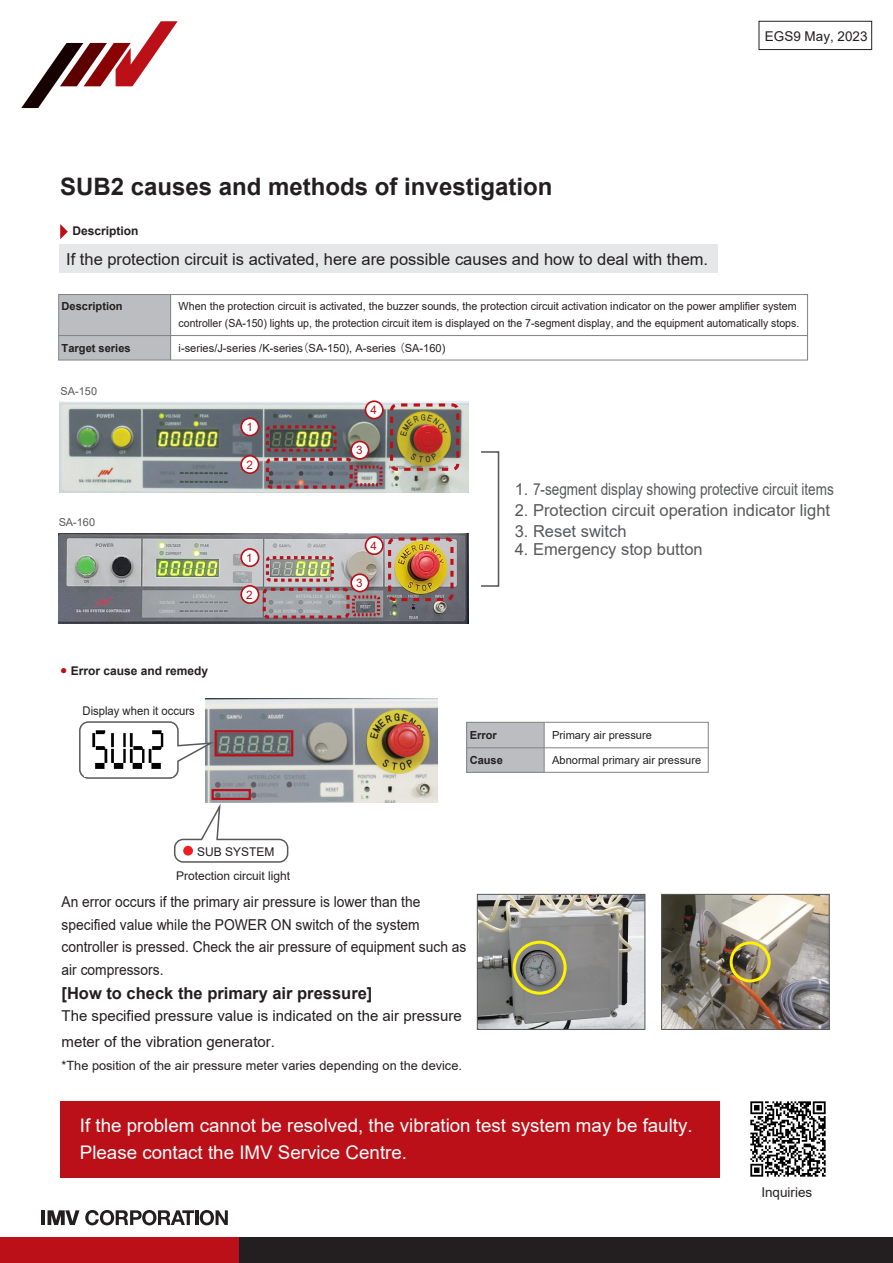
<style>
.page{position:relative;width:893px;height:1263px;background:#fff}
.page>*{position:absolute;margin:0;border:0;box-sizing:border-box;transform-origin:0 0}
.t1{font:700 24px "Arial";color:#231f20}
.t2{font:18.75px/27px "Arial";color:#fff}
.t3{font:16.5px "Arial";color:#57585a}
.t4{font:16.5px "Arial";color:#231f20}
.t5{font:700 16.5px "Arial";color:#231f20}
.t6{font:15px/22.5px "Arial";color:#231f20;scale:.92 1}
.t7{font:15px/25.5px "Arial";color:#231f20}
.t8{font:13.5px "Arial";color:#231f20}
.t9{font:12.75px "Arial";color:#231f20}
.t10{font:700 12px "Arial";color:#231f20}
.t11{font:12px "Arial";color:#231f20}
.t12{font:12px "Arial";color:#231f20;scale:.94 1}
.t13{font:11.7px "Arial";color:#bb1018}
.t14{font:11.1px/17.1px "Arial";color:#231f20}
.t15{font:700 11.1px "Arial";color:#231f20}
.t16{font:10.95px "Arial";color:#57585a}
.s1{font-family:"Koz Go Pro"}
.s2{font-weight:400;color:#bb1018}
</style>
<div class="page">
<div style="left:59px;top:295px;width:112px;height:65px;background:#bcbdc0"></div>
<div style="left:58px;top:294px;width:750px;height:66px;border:1px solid #808285"></div>
<hr style="left:59px;top:335px;width:749px;height:1px;background:#808285">
<hr style="left:170px;top:295px;width:1px;height:65px;background:#808285">
<svg style="left:60px;top:224px;width:8px;height:15px"></svg>
<svg style="left:174px;top:802px;width:115px;height:61px"></svg>
<div style="left:183px;top:846px;width:10px;height:9px;background:#ee1d23;border-radius:50%"></div>
<img style="left:205px;top:699px;width:232px;height:103px">
<svg style="left:79px;top:720px;width:138px;height:59px"></svg>
<div style="left:467px;top:722px;width:77px;height:50px;background:#bcbdc0"></div>
<div style="left:466px;top:722px;width:242px;height:50px;border:1px solid #808285"></div>
<hr style="left:467px;top:747px;width:241px;height:1px;background:#808285">
<hr style="left:544px;top:722px;width:1px;height:50px;background:#808285">
<img style="left:84px;top:725px;width:89px;height:51px">
<div style="left:215px;top:730px;width:78px;height:26px;border:2px solid #bb1018"></div>
<div style="left:211px;top:789px;width:40px;height:11px;border:2px solid #bb1018"></div>
<img style="left:479px;top:896px;width:164px;height:132px">
<div style="left:477px;top:894px;width:168px;height:136px;border:1px solid #57585a"></div>
<img style="left:663px;top:896px;width:165px;height:132px">
<div style="left:661px;top:894px;width:169px;height:136px;border:1px solid #57585a"></div>
<img style="left:60px;top:402px;width:409px;height:91px">
<img style="left:59px;top:533px;width:410px;height:90px">
<div style="left:266px;top:425px;width:71px;height:27px;border:3px dashed #bb1018;border-radius:3px"></div>
<div style="left:266px;top:458px;width:87px;height:31px;border:3px dashed #bb1018;border-radius:4px"></div>
<div style="left:354px;top:465px;width:28px;height:21px;border:3px dashed #bb1018;border-radius:2px"></div>
<div style="left:266px;top:556px;width:68px;height:26px;border:3px dashed #bb1018;border-radius:3px"></div>
<div style="left:263px;top:588px;width:87px;height:31px;border:3px dashed #bb1018;border-radius:4px"></div>
<div style="left:352px;top:595px;width:28px;height:21px;border:3px dashed #bb1018;border-radius:2px"></div>
<div style="left:390px;top:403px;width:69px;height:68px;border:3px dashed #bb1018;border-radius:5px"></div>
<div style="left:388px;top:537px;width:65px;height:64px;border:3px dashed #bb1018;border-radius:5px"></div>
<div style="left:241px;top:418px;width:18px;height:18px;background:#fff;border-radius:50%"></div>
<div style="left:240px;top:417px;width:19px;height:19px;border:2px solid #bb1018;border-radius:50%"></div>
<div style="left:241px;top:549px;width:18px;height:17px;background:#fff;border-radius:50%"></div>
<div style="left:240px;top:548px;width:19px;height:19px;border:2px solid #bb1018;border-radius:50%"></div>
<div style="left:241px;top:456px;width:18px;height:17px;background:#fff;border-radius:50%"></div>
<div style="left:240px;top:455px;width:19px;height:19px;border:2px solid #bb1018;border-radius:50%"></div>
<div style="left:351px;top:441px;width:18px;height:18px;background:#fff;border-radius:50%"></div>
<div style="left:350px;top:441px;width:19px;height:19px;border:2px solid #bb1018;border-radius:50%"></div>
<div style="left:365px;top:401px;width:18px;height:18px;background:#fff;border-radius:50%"></div>
<div style="left:365px;top:400px;width:19px;height:19px;border:2px solid #bb1018;border-radius:50%"></div>
<div style="left:365px;top:537px;width:18px;height:17px;background:#fff;border-radius:50%"></div>
<div style="left:365px;top:536px;width:19px;height:19px;border:2px solid #bb1018;border-radius:50%"></div>
<div style="left:351px;top:574px;width:18px;height:18px;background:#fff;border-radius:50%"></div>
<div style="left:350px;top:573px;width:19px;height:19px;border:2px solid #bb1018;border-radius:50%"></div>
<div style="left:241px;top:586px;width:18px;height:17px;background:#fff;border-radius:50%"></div>
<div style="left:240px;top:585px;width:19px;height:19px;border:2px solid #bb1018;border-radius:50%"></div>
<div style="left:480px;top:451px;width:19px;height:136px;border:2px solid #57585a"></div>
<div style="left:513px;top:941px;width:54px;height:54px;border:3px solid #fff101;border-radius:50%"></div>
<div style="left:730px;top:941px;width:41px;height:41px;border:3px solid #fff101;border-radius:50%"></div>
<div style="left:60px;top:1100px;width:659px;height:77px;background:#bb1018"></div>
<img style="left:750px;top:1101px;width:76px;height:76px">
<div style="left:59px;top:244px;width:658px;height:29px;background:#e6e7e9"></div>
<svg style="left:21px;top:21px;width:157px;height:87px"></svg>
<div style="left:0;top:1238px;width:893px;height:25px;background:#231f20"></div>
<div style="left:0;top:1238px;width:239px;height:25px;background:#bb1018"></div>
<hr style="left:41px;top:1210px;width:4px;height:15px;background:#231f20">
<svg style="left:48px;top:1210px;width:31px;height:15px"></svg>
<svg style="left:85px;top:1210px;width:109px;height:15px"></svg>
<hr style="left:195px;top:1210px;width:3px;height:15px;background:#231f20">
<svg style="left:200px;top:1210px;width:28px;height:15px"></svg>
<div style="left:759px;top:21px;width:113px;height:29px;border:1px solid #231f20"></div>
<h1 class="t1" style="left:60px;top:170px;width:494px">SUB2 causes and methods of investigation</h1>
<p class="t10" style="left:73px;top:222px;width:68px">Description</p>
<h3 class="t4" style="left:66px;top:248px;width:643px">If the protection circuit is activated, here are possible causes and how to deal with them.</h3>
<p class="t8" style="left:765px;top:27px;width:104px">EGS9 May, 2023</p>
<p class="t15" style="left:62px;top:298px;width:63px">Description</p>
<p class="t15" style="left:62px;top:340px;width:71px">Target series</p>
<p class="t16" style="left:61px;top:384px;width:38px">SA-150</p>
<p class="t16" style="left:59px;top:514px;width:38px">SA-160</p>
<p class="t14" style="left:179px;top:297px;width:622px">When the protection circuit is activated, the buzzer sounds, the protection circuit activation indicator on the power amplifier system controller (SA-150) lights up, the protection circuit item is displayed on the 7-segment display, and the equipment automatically stops.</p>
<p class="t14" style="left:179px;top:339px;width:268px">i-series/J-series /K-series<span class="s1">（</span>SA-150), A-series <span class="s1">（</span>SA-160)</p>
<p class="t13" style="left:246px;top:419px;width:8px">1</p>
<p class="t13" style="left:246px;top:457px;width:8px">2</p>
<p class="t13" style="left:246px;top:550px;width:8px">1</p>
<p class="t13" style="left:246px;top:586px;width:8px">2</p>
<p class="t13" style="left:370px;top:402px;width:8px">4</p>
<p class="t13" style="left:356px;top:442px;width:8px">3</p>
<p class="t13" style="left:370px;top:538px;width:8px">4</p>
<p class="t13" style="left:356px;top:575px;width:8px">3</p>
<h3 class="t3" style="left:515px;top:478px;width:321px">1. 7-segment display showing protective circuit items</h3>
<h3 class="t3" style="left:515px;top:499px;width:317px">2. Protection circuit operation indicator light</h3>
<h3 class="t3" style="left:515px;top:520px;width:113px">3. Reset switch</h3>
<h3 class="t3" style="left:515px;top:538px;width:190px">4. Emergency stop button</h3>
<p class="t10" style="left:60px;top:662px;width:149px"><span class="s2">●</span> Error cause and remedy</p>
<p class="t12" style="left:83px;top:703px;width:121px">Display when it occurs</p>
<p class="t11" style="left:197px;top:843px;width:79px">SUB SYSTEM</p>
<p class="t11" style="left:176px;top:867px;width:116px">Protection circuit light</p>
<p class="t15" style="left:470px;top:727px;width:29px">Error</p>
<p class="t15" style="left:470px;top:753px;width:35px">Cause</p>
<h3 class="t6" style="left:62px;top:891px;width:442px">An error occurs if the primary air pressure is lower than the specified value while the POWER ON switch of the system controller is pressed. Check the air pressure of equipment such as air compressors.</h3>
<h3 class="t5" style="left:62px;top:981px;width:312px">[How to check the primary air pressure]</h3>
<h3 class="t7" style="left:62px;top:1003px;width:402px">The specified pressure value is indicated on the air pressure meter of the vibration generator.</h3>
<p class="t9" style="left:62px;top:1057px;width:402px">*The position of the air pressure meter varies depending on the device.</p>
<p class="t14" style="left:552px;top:727px;width:101px">Primary air pressure</p>
<p class="t14" style="left:552px;top:752px;width:151px">Abnormal primary air pressure</p>
<h2 class="t2" style="left:80px;top:1112px;width:614px">If the problem cannot be resolved, the vibration test system may be faulty.<br>Please contact the IMV Service Centre.</h2>
<p class="t8" style="left:761px;top:1183px;width:53px">Inquiries</p>
</div>
